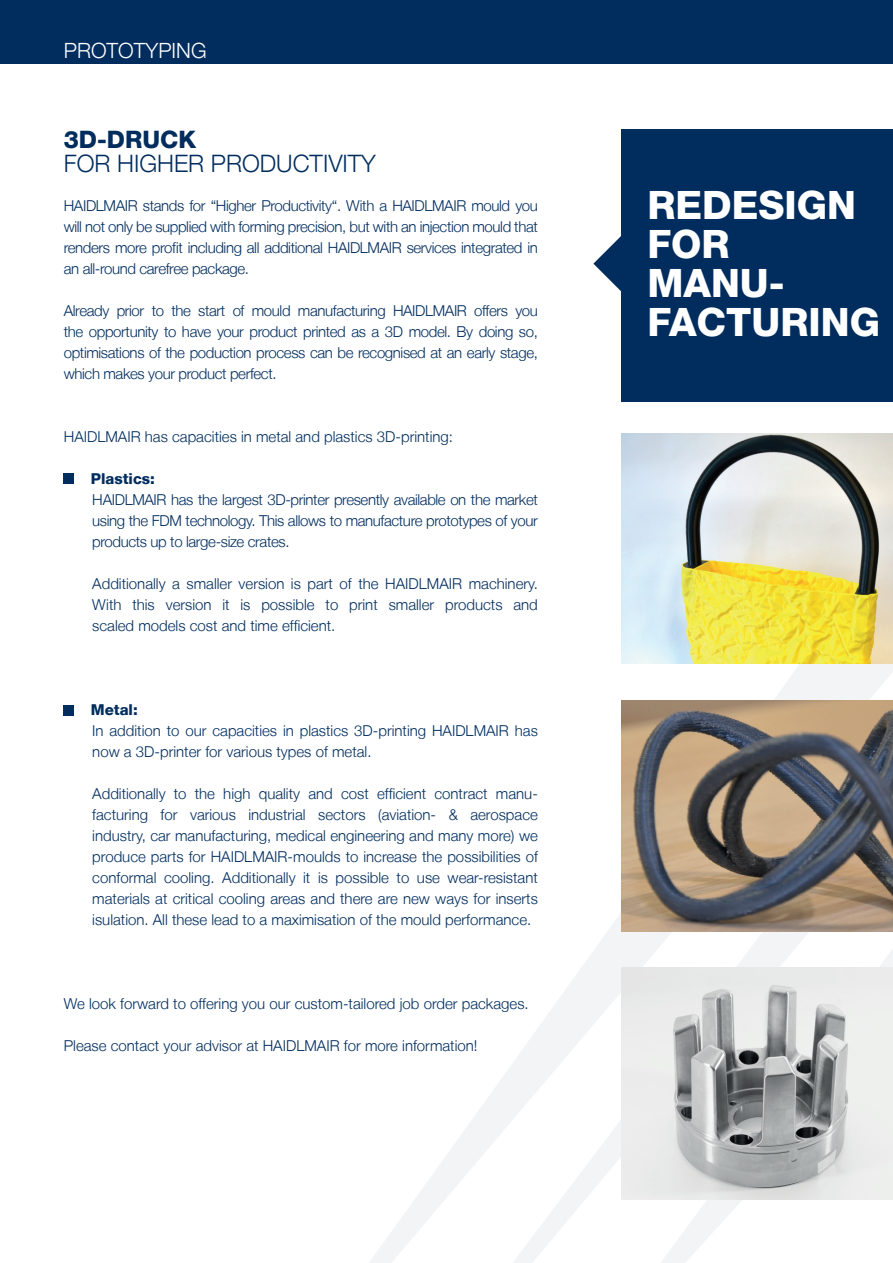
<style>
.page{position:relative;width:893px;height:1263px;background:#fff}
.page>*{position:absolute;margin:0;border:0;box-sizing:border-box;transform-origin:0 0}
.t1{font:800 39px/39px "Helvetica Neue LT";color:#fff}
.t2{font:300 24px "Helvetica Neue LT";color:#002d5e}
.t3{font:800 24px "Helvetica Neue LT";color:#002d5e}
.t4{font:300 21px "Helvetica Neue LT";color:#fff}
.t5{font:300 15px/21px "Helvetica Neue LT";color:#002d5e;text-align:justify}
.t6{font:800 15px "Helvetica Neue LT";color:#002d5e}
</style>
<div class="page">
<svg style="left:369px;top:663px;width:524px;height:600px"></svg>
<svg style="left:593px;top:236px;width:28px;height:55px"></svg>
<div style="left:621px;top:130px;width:272px;height:272px;background:#002d5e"></div>
<img style="left:621px;top:434px;width:272px;height:229px">
<img style="left:621px;top:701px;width:272px;height:231px">
<div style="left:0;top:0;width:893px;height:64px;background:#002d5e"></div>
<div style="left:64px;top:474px;width:10px;height:10px;background:#002d5e"></div>
<div style="left:64px;top:705px;width:10px;height:10px;background:#002d5e"></div>
<img style="left:622px;top:968px;width:271px;height:231px">
<h3 class="t4" style="left:64px;top:37px;width:144px">PROTOTYPING</h3>
<h2 class="t3" style="left:64px;top:125px;width:134px">3D-DRUCK</h2>
<h2 class="t2" style="left:64px;top:148px;width:314px">FOR HIGHER PRODUCTIVITY</h2>
<p class="t5" style="left:64px;top:195px;width:476px">HAIDLMAIR stands for “Higher Productivity“. With a HAIDLMAIR mould you will not only be supplied with forming precision, but with an injection mould that renders more profit including all additional HAIDLMAIR services integrated in an all-round carefree package.</p>
<p class="t5" style="left:64px;top:300px;width:476px">Already prior to the start of mould manufacturing HAIDLMAIR offers you the opportunity to have your product printed as a 3D model. By doing so, optimisations of the poduction process can be recognised at an early stage, which makes your product perfect.</p>
<p class="t5" style="left:64px;top:426px;width:391px">HAIDLMAIR has capacities in metal and plastics 3D-printing:</p>
<p class="t6" style="left:64px;top:470px;width:93px">• Plastics:</p>
<p class="t5" style="left:92px;top:489px;width:447px">HAIDLMAIR has the largest 3D-printer presently available on the market using the FDM technology. This allows to manufacture prototypes of your products up to large-size crates.</p>
<p class="t5" style="left:92px;top:573px;width:447px">Additionally a smaller version is part of the HAIDLMAIR machinery.<br>With this version it is possible to print smaller products and scaled models cost and time efficient.</p>
<p class="t6" style="left:64px;top:701px;width:75px">• Metal:</p>
<p class="t5" style="left:92px;top:720px;width:447px">In addition to our capacities in plastics 3D-printing HAIDLMAIR has now a 3D-printer for various types of metal.</p>
<p class="t5" style="left:92px;top:783px;width:447px">Additionally to the high quality and cost efficient contract manu&shy;facturing for various industrial sectors (aviation- &amp; aerospace industry, car manufacturing, medical engineering and many more) we produce parts for HAIDLMAIR-moulds to increase the possibilities of conformal cooling. Additionally it is possible to use wear-resistant materials at critical cooling areas and there are new ways for inserts isulation. All these lead to a maximisation of the mould performance.</p>
<p class="t5" style="left:64px;top:993px;width:466px">We look forward to offering you our custom-tailored job order packages.</p>
<p class="t5" style="left:64px;top:1035px;width:415px">Please contact your advisor at HAIDLMAIR for more information!</p>
<h1 class="t1" style="left:647px;top:186px;width:234px">REDESIGN<br>FOR<br>MANU-<br>FACTURING</h1>
</div>
